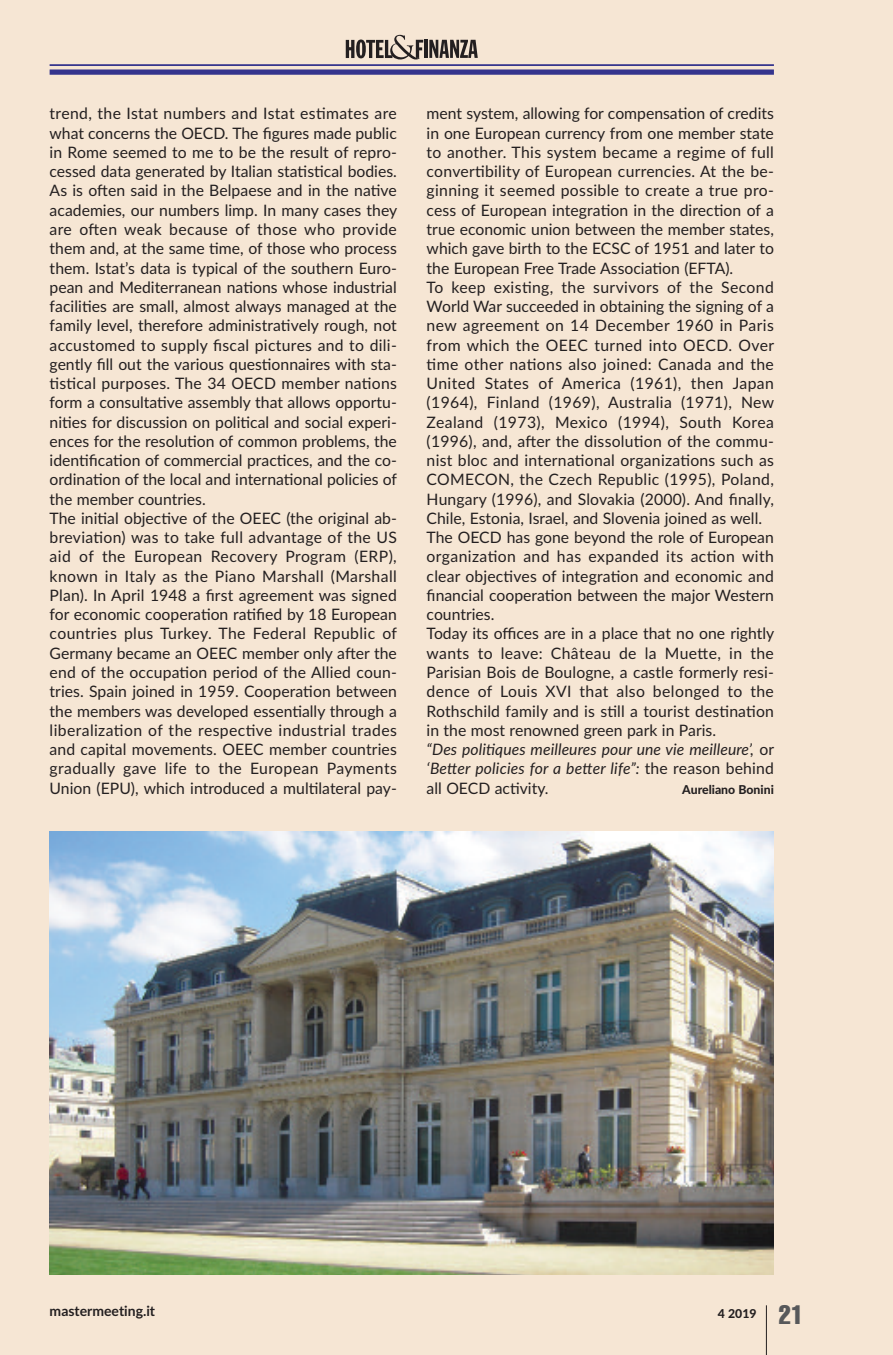
<style>
.page{position:relative;width:893px;height:1355px;background:#fff}
.page>*{position:absolute;margin:0;border:0;box-sizing:border-box;transform-origin:0 0}
.t1{font:15.75px/19.2px "Lato";letter-spacing:.005em;color:#231f20}
.t2{font:700 14px "Lato";color:#231f20}
.t3{font:800 12.25px "Lato";color:#231f20}
.s1{font-style:italic}
.s2{font-family:"Helvetica";font-weight:400;font-stretch:extra-condensed;font-size:26.25px;color:#57585a}
</style>
<div class="page">
<div style="left:0;top:0;width:893px;height:1354px;background:#f6e6d4"></div>
<hr style="left:766px;top:1305px;width:1px;height:49px;background:#231f20">
<hr style="left:50px;top:64px;width:724px;height:2px;background:#35348d">
<div style="left:50px;top:69px;width:724px;height:6px;background:#35348d"></div>
<hr style="left:424px;top:40px;width:3px;height:18px;background:#231f20">
<svg style="left:429px;top:40px;width:49px;height:18px"></svg>
<svg style="left:346px;top:35px;width:77px;height:24px"></svg>
<img style="left:50px;top:831px;width:724px;height:443px">
<p class="t1" style="left:50px;top:104px;width:349px">trend, the Istat numbers and Istat estimates are what concerns the OECD. The figures made public in Rome seemed to me to be the result of repro&shy;cessed data generated by Italian statistical bodies.<br>As is often said in the Belpaese and in the native academies, our numbers limp. In many cases they are often weak because of those who provide them and, at the same time, of those who process them. Istat’s data is typical of the southern Euro&shy;pean and Mediterranean nations whose industrial facilities are small, almost always managed at the family level, therefore administratively rough, not accustomed to supply fiscal pictures and to dili&shy;gently fill out the various questionnaires with sta&shy;tistical purposes. The 34 OECD member nations form a consultative assembly that allows opportu&shy;nities for discussion on political and social experi&shy;ences for the resolution of common problems, the identification of commercial practices, and the co&shy;ordination of the local and international policies of the member countries.<br>The initial objective of the OEEC (the original ab&shy;breviation) was to take full advantage of the US aid of the European Recovery Program (ERP), known in Italy as the Piano Marshall (Marshall Plan). In April 1948 a first agreement was signed for economic cooperation ratified by 18 European countries plus Turkey. The Federal Republic of Germany became an OEEC member only after the end of the occupation period of the Allied coun&shy;tries. Spain joined in 1959. Cooperation between the members was developed essentially through a liberalization of the respective industrial trades and capital movements. OEEC member countries gradually gave life to the European Payments Union (EPU), which introduced a multilateral pay-</p>
<p class="t1" style="left:427px;top:104px;width:349px">ment system, allowing for compensation of credits in one European currency from one member state to another. This system became a regime of full convertibility of European currencies. At the be&shy;ginning it seemed possible to create a true pro&shy;cess of European integration in the direction of a true economic union between the member states, which gave birth to the ECSC of 1951 and later to the European Free Trade Association (EFTA).<br>To keep existing, the survivors of the Second World War succeeded in obtaining the signing of a new agreement on 14 December 1960 in Paris from which the OEEC turned into OECD. Over time other nations also joined: Canada and the United States of America (1961), then Japan (1964), Finland (1969), Australia (1971), New Zealand (1973), Mexico (1994), South Korea (1996), and, after the dissolution of the commu&shy;nist bloc and international organizations such as COMECON, the Czech Republic (1995), Poland, Hungary (1996), and Slovakia (2000). And finally, Chile, Estonia, Israel, and Slovenia joined as well.<br>The OECD has gone beyond the role of European organization and has expanded its action with clear objectives of integration and economic and financial cooperation between the major Western countries.<br>Today its offices are in a place that no one rightly wants to leave: Château de la Muette, in the Parisian Bois de Boulogne, a castle formerly resi&shy;dence of Louis XVI that also belonged to the Rothschild family and is still a tourist destination in the most renowned green park in Paris.<br><span class="s1">“Des politiques meilleures pour une vie meilleure’,</span> or <span class="s1">‘Better policies for a better life”:</span> the reason behind all OECD activity.</p>
<p class="t3" style="left:682px;top:782px;width:93px">Aureliano Bonini</p>
<p class="t2" style="left:50px;top:1302px;width:107px">mastermeeting.it</p>
<p class="t3" style="left:718px;top:1306px;width:87px">4 2019 <span class="s2">21</span></p>
</div>
